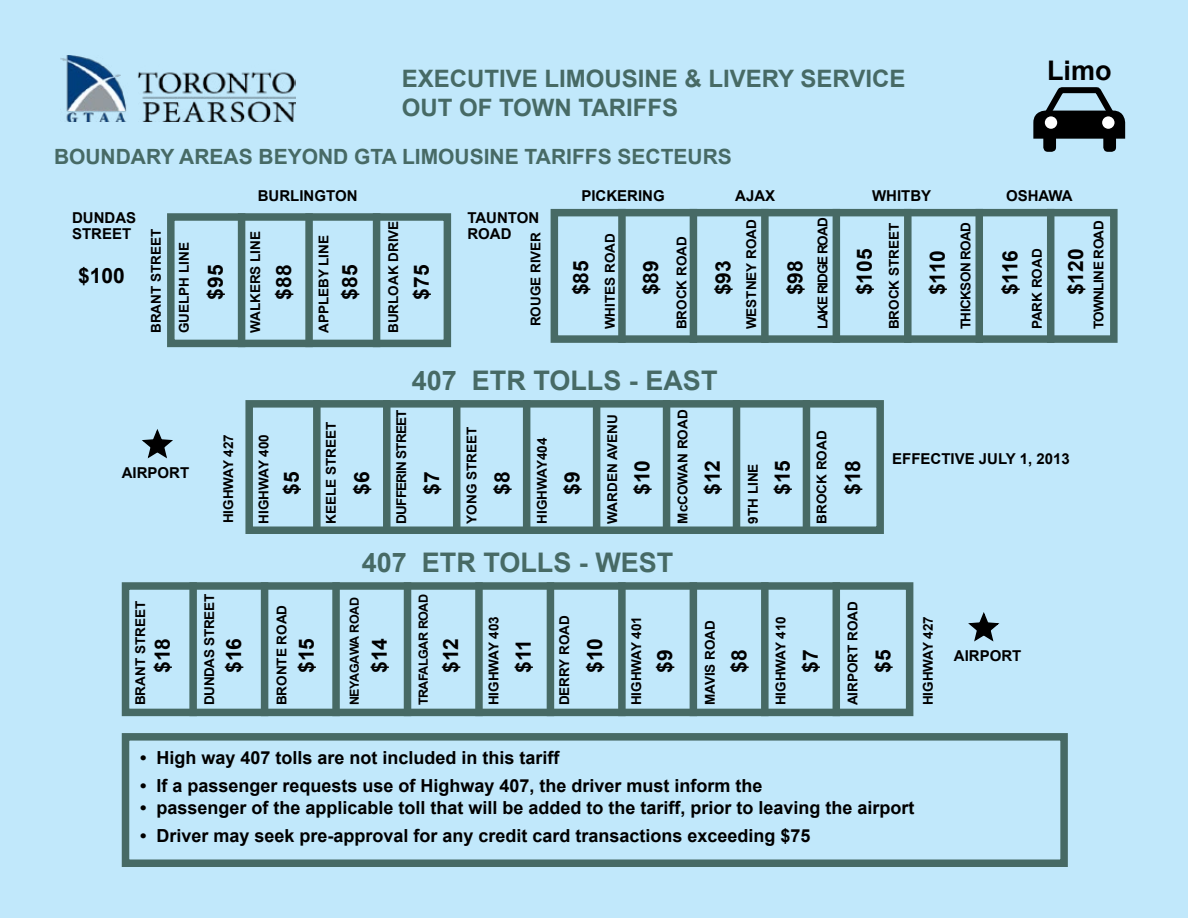
<style>
.page{position:relative;width:1188px;height:918px;background:#c1e8fb}
.page>*{position:absolute;margin:0;border:0;box-sizing:border-box;transform-origin:0 0}
.t1{font:700 27px "Arial";color:#476a65}
.t2{font:700 27px "Arial";color:#000}
.t3{font:700 24px/28.8px "Arial";color:#476a65}
.t4{font:700 21px "Arial";color:#000}
.t5{font:700 21px "Arial";color:#476a65}
.t6{font:700 18px "Arial";color:#000}
.t7{font:700 15px/16.5px "Arial";color:#000}
.t8{font:700 13.5px "Arial";color:#000}
.t9{font:700 13.5px "Arial";letter-spacing:-.04em;color:#000}
.t10{font:700 13.5px "Arial";letter-spacing:-.06em;color:#000}
.t11{font:700 13.5px "Arial";letter-spacing:-.08em;color:#000}
.t12{font:700 13.5px "Arial";letter-spacing:-.02em;color:#000}
.t13{font:700 12.6px "Arial";letter-spacing:-.04em;color:#000}
.t14{font:700 12.45px "Arial";letter-spacing:-.02em;color:#000}
</style>
<div class="page">
<div style="left:122px;top:733px;width:946px;height:134px;border:8px solid #476a65"></div>
<div style="left:551px;top:209px;width:567px;height:134px;border:8px solid #476a65"></div>
<div style="left:618px;top:209px;width:8px;height:134px;background:#476a65"></div>
<div style="left:690px;top:209px;width:7px;height:134px;background:#476a65"></div>
<div style="left:761px;top:209px;width:8px;height:134px;background:#476a65"></div>
<div style="left:833px;top:209px;width:7px;height:134px;background:#476a65"></div>
<div style="left:904px;top:209px;width:8px;height:134px;background:#476a65"></div>
<div style="left:976px;top:209px;width:7px;height:134px;background:#476a65"></div>
<div style="left:1047px;top:209px;width:7px;height:134px;background:#476a65"></div>
<div style="left:167px;top:213px;width:284px;height:134px;border:8px solid #476a65"></div>
<div style="left:238px;top:213px;width:7px;height:134px;background:#476a65"></div>
<div style="left:305px;top:213px;width:8px;height:134px;background:#476a65"></div>
<div style="left:373px;top:213px;width:7px;height:134px;background:#476a65"></div>
<div style="left:245px;top:400px;width:639px;height:134px;border:8px solid #476a65"></div>
<div style="left:313px;top:400px;width:8px;height:134px;background:#476a65"></div>
<div style="left:383px;top:400px;width:8px;height:134px;background:#476a65"></div>
<div style="left:453px;top:400px;width:7px;height:134px;background:#476a65"></div>
<div style="left:523px;top:400px;width:7px;height:134px;background:#476a65"></div>
<div style="left:593px;top:400px;width:7px;height:134px;background:#476a65"></div>
<div style="left:663px;top:400px;width:7px;height:134px;background:#476a65"></div>
<div style="left:733px;top:400px;width:7px;height:134px;background:#476a65"></div>
<div style="left:803px;top:400px;width:7px;height:134px;background:#476a65"></div>
<svg style="left:142px;top:429px;width:31px;height:30px"></svg>
<div style="left:122px;top:582px;width:791px;height:134px;border:8px solid #476a65"></div>
<div style="left:189px;top:582px;width:8px;height:134px;background:#476a65"></div>
<div style="left:261px;top:582px;width:7px;height:134px;background:#476a65"></div>
<div style="left:332px;top:582px;width:8px;height:134px;background:#476a65"></div>
<div style="left:404px;top:582px;width:7px;height:134px;background:#476a65"></div>
<div style="left:475px;top:582px;width:8px;height:134px;background:#476a65"></div>
<div style="left:547px;top:582px;width:7px;height:134px;background:#476a65"></div>
<div style="left:618px;top:582px;width:8px;height:134px;background:#476a65"></div>
<div style="left:690px;top:582px;width:7px;height:134px;background:#476a65"></div>
<div style="left:761px;top:582px;width:8px;height:134px;background:#476a65"></div>
<div style="left:833px;top:582px;width:7px;height:134px;background:#476a65"></div>
<svg style="left:968px;top:612px;width:32px;height:30px"></svg>
<img style="left:60px;top:56px;width:236px;height:65px">
<svg style="left:1033px;top:87px;width:92px;height:52px"></svg>
<div style="left:1101px;top:116px;width:14px;height:14px;background:#fff;border-radius:50%"></div>
<div style="left:1101px;top:115px;width:15px;height:15px;border:2px solid #000;border-radius:50%"></div>
<div style="left:1044px;top:116px;width:14px;height:14px;background:#fff;border-radius:50%"></div>
<div style="left:1043px;top:115px;width:16px;height:15px;border:2px solid #000;border-radius:50%"></div>
<div style="left:1103px;top:132px;width:13px;height:20px;background:#000;border-radius:4px"></div>
<div style="left:1043px;top:132px;width:13px;height:20px;background:#000;border-radius:4px"></div>
<h2 class="t3" style="left:402px;top:65px;width:505px">Executive Limousine &amp; Livery Service<br>OUT</h2>
<h2 class="t3" style="left:459px;top:94px;width:221px">of town tariffs</h2>
<h3 class="t5" style="left:54px;top:143px;width:679px">Boundary areas beyond gta limousine tariffs secteurs</h3>
<h1 class="t2" style="left:1047px;top:53px;width:66px">Limo</h1>
<p class="t7" style="left:258px;top:188px;width:101px">burlington</p>
<p class="t7" style="left:581px;top:188px;width:85px">pickering</p>
<p class="t7" style="left:735px;top:188px;width:42px">ajax</p>
<p class="t7" style="left:872px;top:188px;width:61px">whitby</p>
<p class="t7" style="left:1006px;top:188px;width:68px">oshawa</p>
<p class="t7" style="left:72px;top:210px;width:66px">dundas street</p>
<p class="t7" style="left:467px;top:210px;width:73px">taunton road</p>
<p class="t8" style="left:742px;top:329px;width:110px;rotate:-90deg">westney road</p>
<p class="t11" style="left:814px;top:329px;width:111px;rotate:-90deg">lake ridge road</p>
<p class="t9" style="left:957px;top:329px;width:107px;rotate:-90deg">thickson road</p>
<p class="t8" style="left:385px;top:333px;width:114px;rotate:-90deg">burloak drive</p>
<p class="t8" style="left:885px;top:329px;width:108px;rotate:-90deg">brock street</p>
<p class="t8" style="left:147px;top:333px;width:106px;rotate:-90deg">brant street</p>
<p class="t8" style="left:527px;top:326px;width:96px;rotate:-90deg">rouge river</p>
<p class="t8" style="left:175px;top:333px;width:92px;rotate:-90deg">guelph line</p>
<p class="t8" style="left:247px;top:333px;width:104px;rotate:-90deg">walkers line</p>
<p class="t8" style="left:315px;top:333px;width:100px;rotate:-90deg">appleby line</p>
<p class="t8" style="left:601px;top:329px;width:96px;rotate:-90deg">whites road</p>
<p class="t8" style="left:673px;top:329px;width:93px;rotate:-90deg">brock road</p>
<p class="t8" style="left:1028px;top:329px;width:81px;rotate:-90deg">park road</p>
<h3 class="t4" style="left:78px;top:261px;width:48px">$100</h3>
<h3 class="t4" style="left:202px;top:300px;width:37px;rotate:-90deg">$95</h3>
<h3 class="t4" style="left:270px;top:300px;width:37px;rotate:-90deg">$88</h3>
<h3 class="t4" style="left:336px;top:300px;width:37px;rotate:-90deg">$85</h3>
<h3 class="t4" style="left:408px;top:300px;width:37px;rotate:-90deg">$75</h3>
<h3 class="t4" style="left:567px;top:295px;width:37px;rotate:-90deg">$85</h3>
<h3 class="t4" style="left:637px;top:295px;width:37px;rotate:-90deg">$89</h3>
<h3 class="t4" style="left:709px;top:295px;width:37px;rotate:-90deg">$93</h3>
<h3 class="t4" style="left:781px;top:295px;width:37px;rotate:-90deg">$98</h3>
<h3 class="t4" style="left:851px;top:295px;width:48px;rotate:-90deg">$105</h3>
<h3 class="t4" style="left:924px;top:295px;width:47px;rotate:-90deg">$110</h3>
<h3 class="t4" style="left:996px;top:295px;width:47px;rotate:-90deg">$116</h3>
<h3 class="t4" style="left:1062px;top:295px;width:48px;rotate:-90deg">$120</h3>
<p class="t9" style="left:1090px;top:329px;width:109px;rotate:-90deg">townline road</p>
<p class="t7" style="left:122px;top:465px;width:69px">airport</p>
<p class="t8" style="left:220px;top:523px;width:91px;rotate:-90deg">highway 427</p>
<p class="t8" style="left:255px;top:524px;width:91px;rotate:-90deg">highway 400</p>
<h1 class="t1" style="left:412px;top:363px;width:307px">407 etr tolls - east</h1>
<p class="t8" style="left:322px;top:524px;width:104px;rotate:-90deg">keele street</p>
<p class="t10" style="left:392px;top:524px;width:115px;rotate:-90deg">dufferin street</p>
<p class="t8" style="left:603px;top:524px;width:111px;rotate:-90deg">warden avenu</p>
<p class="t8" style="left:674px;top:524px;width:114px;rotate:-90deg">mccowan road</p>
<p class="t8" style="left:463px;top:524px;width:98px;rotate:-90deg">yong street</p>
<p class="t8" style="left:533px;top:524px;width:87px;rotate:-90deg">highway404</p>
<p class="t8" style="left:813px;top:524px;width:93px;rotate:-90deg">brock road</p>
<h3 class="t4" style="left:278px;top:495px;width:25px;rotate:-90deg">$5</h3>
<h3 class="t4" style="left:348px;top:495px;width:25px;rotate:-90deg">$6</h3>
<h3 class="t4" style="left:418px;top:495px;width:25px;rotate:-90deg">$7</h3>
<h3 class="t4" style="left:488px;top:495px;width:25px;rotate:-90deg">$8</h3>
<h3 class="t4" style="left:558px;top:495px;width:25px;rotate:-90deg">$9</h3>
<h3 class="t4" style="left:628px;top:495px;width:37px;rotate:-90deg">$10</h3>
<h3 class="t4" style="left:699px;top:495px;width:37px;rotate:-90deg">$12</h3>
<h3 class="t4" style="left:769px;top:495px;width:37px;rotate:-90deg">$15</h3>
<h3 class="t4" style="left:839px;top:495px;width:37px;rotate:-90deg">$18</h3>
<p class="t8" style="left:744px;top:524px;width:62px;rotate:-90deg">9th line</p>
<h1 class="t1" style="left:362px;top:545px;width:313px">407 etr tolls - west</h1>
<p class="t7" style="left:892px;top:451px;width:179px">effective july 1, 2013</p>
<p class="t12" style="left:201px;top:705px;width:113px;rotate:-90deg">dundas street</p>
<p class="t13" style="left:415px;top:705px;width:112px;rotate:-90deg">trafalgar road</p>
<p class="t8" style="left:844px;top:705px;width:104px;rotate:-90deg">airport road</p>
<p class="t14" style="left:346px;top:705px;width:108px;rotate:-90deg">neyagawa road</p>
<p class="t8" style="left:132px;top:705px;width:106px;rotate:-90deg">brant street</p>
<p class="t8" style="left:273px;top:705px;width:100px;rotate:-90deg">bronte road</p>
<p class="t8" style="left:555px;top:705px;width:90px;rotate:-90deg">derry road</p>
<p class="t8" style="left:485px;top:705px;width:91px;rotate:-90deg">highway 403</p>
<p class="t8" style="left:772px;top:705px;width:91px;rotate:-90deg">highway 410</p>
<p class="t8" style="left:628px;top:705px;width:91px;rotate:-90deg">highway 401</p>
<p class="t8" style="left:701px;top:705px;width:85px;rotate:-90deg">mavis road</p>
<h3 class="t4" style="left:148px;top:673px;width:37px;rotate:-90deg">$18</h3>
<h3 class="t4" style="left:220px;top:673px;width:37px;rotate:-90deg">$16</h3>
<h3 class="t4" style="left:293px;top:673px;width:37px;rotate:-90deg">$15</h3>
<h3 class="t4" style="left:365px;top:673px;width:37px;rotate:-90deg">$14</h3>
<h3 class="t4" style="left:437px;top:673px;width:37px;rotate:-90deg">$12</h3>
<h3 class="t4" style="left:510px;top:673px;width:35px;rotate:-90deg">$11</h3>
<h3 class="t4" style="left:581px;top:673px;width:37px;rotate:-90deg">$10</h3>
<h3 class="t4" style="left:651px;top:673px;width:25px;rotate:-90deg">$9</h3>
<h3 class="t4" style="left:725px;top:673px;width:25px;rotate:-90deg">$8</h3>
<h3 class="t4" style="left:797px;top:673px;width:25px;rotate:-90deg">$7</h3>
<h3 class="t4" style="left:869px;top:673px;width:25px;rotate:-90deg">$5</h3>
<p class="t8" style="left:919px;top:705px;width:91px;rotate:-90deg">highway 427</p>
<p class="t7" style="left:954px;top:648px;width:69px">airport</p>
<h3 class="t6" style="left:140px;top:746px;width:421px">• High way 407 tolls are not included in this tariff</h3>
<h3 class="t6" style="left:140px;top:774px;width:624px">• If a passenger requests use of Highway 407, the driver must inform the</h3>
<h3 class="t6" style="left:140px;top:796px;width:776px">• passenger of the applicable toll that will be added to the tariff, prior to leaving the airport</h3>
<h3 class="t6" style="left:140px;top:824px;width:672px">• Driver may seek pre-approval for any credit card transactions exceeding $75</h3>
</div>
